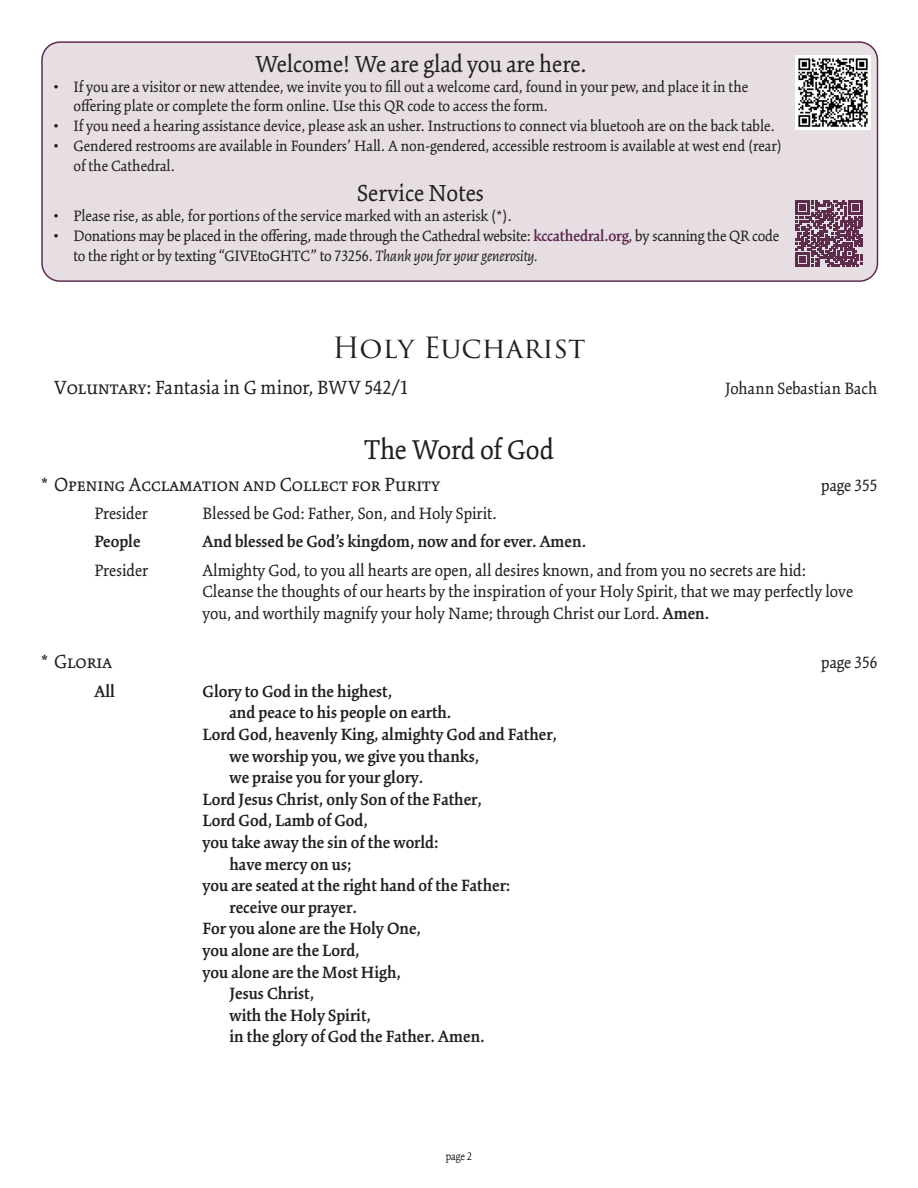
<style>
.page{position:relative;width:918px;height:1188px;background:#fff}
.page>*{position:absolute;margin:0;border:0;box-sizing:border-box;transform-origin:0 0}
.t1{font:30px "Kinesis Pro 3";color:#231f20}
.t2{font:28.5px "Trajan Pro 3";color:#231f20}
.t3{font:25.5px "Kinesis Pro 3";letter-spacing:-.025em;color:#231f20}
.t4{font:21px "Kinesis Pro 3";color:#231f20}
.t5{font:600 18px "Kinesis Pro 3";color:#231f20}
.t6{font:18px/21.6px "Kinesis Pro 3";color:#231f20}
.t7{font:16.5px/19.8px "Kinesis Pro 3";color:#231f20}
.t8{font:300 12px "Kinesis Pro 3";color:#000}
.s1{font-weight:600;color:#602b51}
.s2{font-style:italic}
.s3{font-weight:600}
</style>
<div class="page">
<div style="left:42px;top:42px;width:836px;height:239px;background:#e6dee3;border-radius:18px"></div>
<div style="left:41px;top:41px;width:837px;height:241px;border:2px solid #602b51;border-radius:18px"></div>
<svg style="left:796px;top:200px;width:66px;height:67px"></svg>
<img style="left:796px;top:55px;width:74px;height:75px">
<h3 class="t3" style="left:255px;top:49px;width:333px">Welcome! We are glad you are here.</h3>
<p class="t7" style="left:73px;top:76px;width:676px;text-indent:-20px">• If you are a visitor or new attendee, we invite you to fill out a welcome card, found in your pew, and place it in the offering plate or complete the form online. Use this QR code to access the form.</p>
<p class="t7" style="left:53px;top:116px;width:723px">• If you need a hearing assistance device, please ask an usher. Instructions to connect via bluetooh are on the back table.</p>
<p class="t7" style="left:73px;top:136px;width:710px;text-indent:-20px">• Gendered restrooms are available in Founders’ Hall. A non-gendered, accessible restroom is available at west end (rear) of the Cathedral.</p>
<h3 class="t3" style="left:357px;top:179px;width:128px">Service Notes</h3>
<p class="t7" style="left:53px;top:206px;width:460px">• Please rise, as able, for portions of the service marked with an asterisk (*).</p>
<p class="t7" style="left:73px;top:226px;width:707px;text-indent:-20px">• Donations may be placed in the offering, made through the Cathedral website: <span class="s1">kccathedral.org</span>, by scanning the QR code to the right or by texting “GIVEtoGHTC” to 73256. <span class="s2">Thank you for your generosity.</span></p>
<h2 class="t2" style="left:332px;top:328px;width:255px">Holy Eucharist</h2>
<p class="t4" style="left:54px;top:376px;width:356px">Voluntary: Fantasia in G minor, BWV 542/1</p>
<p class="t6" style="left:725px;top:378px;width:154px">Johann Sebastian Bach</p>
<h1 class="t1" style="left:364px;top:432px;width:191px">The Word of God</h1>
<p class="t4" style="left:40px;top:472px;width:401px">* Opening Acclamation and Collect for Purity</p>
<p class="t6" style="left:821px;top:474px;width:58px">page 355</p>
<p class="t6" style="left:95px;top:502px;width:55px">Presider</p>
<p class="t6" style="left:203px;top:502px;width:296px">Blessed be God: Father, Son, and Holy Spirit.</p>
<p class="t5" style="left:95px;top:531px;width:48px">People</p>
<p class="t5" style="left:203px;top:531px;width:385px">And blessed be God’s kingdom, now and for ever. Amen.</p>
<p class="t6" style="left:95px;top:559px;width:55px">Presider</p>
<p class="t6" style="left:203px;top:559px;width:652px">Almighty God, to you all hearts are open, all desires known, and from you no secrets are hid:<br>Cleanse the thoughts of our hearts by the inspiration of your Holy Spirit, that we may perfectly love you, and worthily magnify your holy Name; through Christ our Lord. <span class="s3">Amen.</span></p>
<p class="t4" style="left:40px;top:650px;width:73px">* Gloria</p>
<p class="t6" style="left:821px;top:652px;width:58px">page 356</p>
<p class="t5" style="left:95px;top:681px;width:22px">All</p>
<p class="t5" style="left:203px;top:681px;width:191px">Glory to God in the highest,</p>
<p class="t5" style="left:230px;top:702px;width:224px">and peace to his people on earth.</p>
<p class="t5" style="left:203px;top:724px;width:356px">Lord God, heavenly King, almighty God and Father,</p>
<p class="t5" style="left:230px;top:745px;width:251px">we worship you, we give you thanks,</p>
<p class="t5" style="left:230px;top:767px;width:196px">we praise you for your glory.</p>
<p class="t5" style="left:203px;top:789px;width:281px">Lord Jesus Christ, only Son of the Father,</p>
<p class="t5" style="left:203px;top:810px;width:167px">Lord God, Lamb of God,</p>
<p class="t5" style="left:203px;top:832px;width:238px">you take away the sin of the world:</p>
<p class="t5" style="left:230px;top:853px;width:124px">have mercy on us;</p>
<p class="t5" style="left:203px;top:875px;width:310px">you are seated at the right hand of the Father:</p>
<p class="t5" style="left:230px;top:897px;width:129px">receive our prayer.</p>
<p class="t5" style="left:203px;top:918px;width:220px">For you alone are the Holy One,</p>
<p class="t5" style="left:203px;top:940px;width:159px">you alone are the Lord,</p>
<p class="t5" style="left:203px;top:961px;width:200px">you alone are the Most High,</p>
<p class="t5" style="left:230px;top:983px;width:86px">Jesus Christ,</p>
<p class="t5" style="left:230px;top:1005px;width:143px">with the Holy Spirit,</p>
<p class="t5" style="left:230px;top:1026px;width:257px">in the glory of God the Father. Amen.</p>
<p class="t8" style="left:446px;top:1149px;width:28px">page 2</p>
</div>
